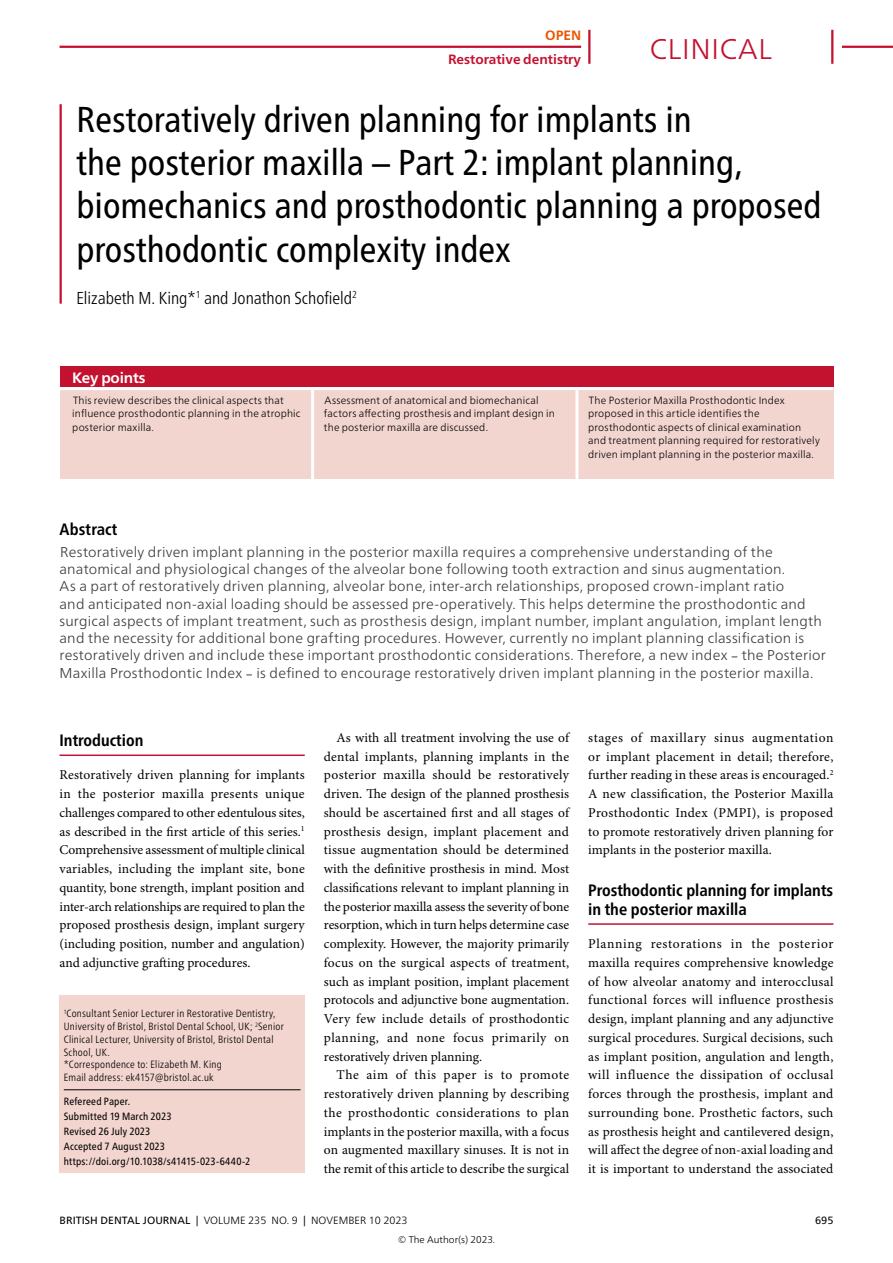
<style>
.page{position:relative;width:893px;height:1263px;background:#fff}
.page>*{position:absolute;margin:0;border:0;box-sizing:border-box;transform-origin:0 0}
.Title_3_Cnd_24pt{font:condensed 36px/43.2px "Frutiger Neue LT Pro";color:#000}
.t1{font:300 28.5px "Frutiger Neue LT Pro";letter-spacing:.025em;color:#c31130}
.NoXML_Author_1{font:300 condensed 17.25px "Frutiger Neue LT Pro";color:#000}
.SectionHeading_1_MSS{font:700 condensed 16.5px/18.8px "Frutiger Neue LT Pro";color:#000}
.Abstract_Heading_MSS{font:700 condensed 16.5px "Frutiger Neue LT Pro";letter-spacing:.01em;color:#000}
.Key_Points_Heading_x{font:700 15px "Frutiger Neue LT Pro";letter-spacing:-.01em;color:#fff}
.t2{font:300 14.25px/17.2px "Frutiger Neue LT Pro";letter-spacing:.015em;color:#3a3a39}
.Para_9pt_justified{font:13.5px/18.8px "Minion Pro";letter-spacing:.005em;color:#000;text-align:justify}
.Para_9pt_justified_1{font:13.5px/18.8px "Minion Pro";color:#000;text-align:justify}
.t3{font:700 13.5px "Frutiger Neue LT Pro";color:#c31130}
.NoXML_MSS_page_tag_t{font:700 13.5px "Frutiger Neue LT Pro";color:#ea5602}
.t4{font:300 10.5px/13.5px "Frutiger Neue LT Pro";letter-spacing:.015em;color:#000}
.NoXML_Biography_MSS{font:10.5px/12.8px "Frutiger Neue LT Pro Cn Lt 2";letter-spacing:.025em;color:#000}
.NoXML_article_detail{font:condensed 10.5px "Frutiger Neue LT Pro";letter-spacing:.015em;color:#000}
.t5{font:10.5px "Frutiger Neue LT Pro";letter-spacing:.005em;color:#000}
.t6{font:300 9.75px "Frutiger Neue LT Pro";color:#000}
.s1{font-family:"Frutiger Neue LT Pro Cn Lt 2";font-weight:400;font-stretch:normal}
.s2{font-family:"Frutiger Neue LT Pro Light 2";font-weight:400}
.s3{font-family:"Minion Pro";font-weight:400;font-size:13.5px;color:#000}
.s4{font-weight:300}
</style>
<div class="page">
<div style="left:60px;top:366px;width:773px;height:113px;background:#f3d5cf"></div>
<hr style="left:60px;top:104px;width:2px;height:200px;background:#c31130">
<hr style="left:60px;top:754px;width:245px;height:2px;background:#c31130">
<hr style="left:588px;top:923px;width:245px;height:2px;background:#c31130">
<div style="left:60px;top:366px;width:773px;height:21px;background:#c31130"></div>
<hr style="left:60px;top:387px;width:773px;height:3px;background:#fff">
<div style="left:60px;top:995px;width:245px;height:178px;background:#f3d5cf"></div>
<hr style="left:64px;top:1089px;width:236px;height:1px;background:#000">
<hr style="left:311px;top:389px;width:3px;height:90px;background:#fff">
<hr style="left:575px;top:389px;width:3px;height:90px;background:#fff">
<hr style="left:60px;top:46px;width:521px;height:2px;background:#c31130">
<hr style="left:842px;top:46px;width:51px;height:2px;background:#c31130">
<hr style="left:588px;top:30px;width:2px;height:34px;background:#c31130">
<hr style="left:831px;top:30px;width:2px;height:34px;background:#c31130">
<p class="NoXML_MSS_page_tag_t" style="left:545px;top:27px;width:38px">OPEN</p>
<p class="t3" style="left:448px;top:51px;width:135px">Restorative dentistry</p>
<h2 class="t1" style="left:650px;top:32px;width:124px">CLINICAL</h2>
<p class="Title_3_Cnd_24pt" style="left:77px;top:98px;width:746px">Restoratively driven planning for implants in<br>the posterior maxilla – Part 2: implant planning, biomechanics and prosthodontic planning a proposed prosthodontic complexity index</p>
<p class="NoXML_Author_1" style="left:77px;top:288px;width:282px"><span class="s1">Elizabeth M. King*</span><sup>1</sup> and Jonathon Schofield<sup>2</sup></p>
<p class="Key_Points_Heading_x" style="left:72px;top:368px;width:75px">Key points</p>
<p class="t4" style="left:72px;top:393px;width:230px"><span class="s2">This review describes the clinical aspects that </span>influence prosthodontic planning in the atrophic posterior maxilla.</p>
<p class="t4" style="left:324px;top:393px;width:233px">Assessment of anatomical and biomechanical factors affecting prosthesis and implant design in the posterior maxilla are discussed.</p>
<p class="t4" style="left:588px;top:393px;width:233px">The Posterior Maxilla Prosthodontic Index proposed in this article identifies the prosthodontic aspects of clinical examination and treatment planning required for restoratively driven implant planning in the posterior maxilla.</p>
<p class="Abstract_Heading_MSS" style="left:60px;top:520px;width:59px">Abstract</p>
<p class="t2" style="left:60px;top:543px;width:768px">Restoratively driven implant planning in the posterior maxilla requires a comprehensive understanding of the anatomical and physiological changes of the alveolar bone following tooth extraction and sinus augmentation.<br>As a part of restoratively driven planning, alveolar bone, inter-arch relationships, proposed crown-implant ratio<br>and anticipated non-axial loading should be assessed pre-operatively. This helps determine the prosthodontic and surgical aspects of implant treatment, such as prosthesis design, implant number, implant angulation, implant length and the necessity for additional bone grafting procedures. However, currently no implant planning classification is restoratively driven and include these important prosthodontic considerations. Therefore, a new index <span class="s3">–</span> the Posterior Maxilla Prosthodontic Index <span class="s3">–</span> is defined to encourage restoratively driven implant planning in the posterior maxilla.</p>
<p class="SectionHeading_1_MSS" style="left:60px;top:731px;width:85px">Introduction</p>
<p class="Para_9pt_justified_1" style="left:60px;top:766px;width:247px">Restoratively driven planning for implants in the posterior maxilla presents unique challenges compared to other edentulous sites, as described in the first article of this series.<sup>1<br></sup>Comprehensive assessment of multiple clinical variables, including the implant site, bone quantity, bone strength, implant position and inter-arch relationships are required to plan the proposed prosthesis design, implant surgery (including position, number and angulation) and adjunctive grafting procedures.</p>
<p class="NoXML_Biography_MSS" style="left:64px;top:1007px;width:222px"><sup>1</sup>Consultant Senior Lecturer in Restorative Dentistry, University of Bristol, Bristol Dental School, UK; <sup>2</sup>Senior Clinical Lecturer, University of Bristol, Bristol Dental School, UK.<br>*Correspondence to: Elizabeth M. King<br>Email address: ek4157@bristol.ac.uk</p>
<p class="NoXML_article_detail" style="left:64px;top:1095px;width:68px">Refereed Paper.</p>
<p class="NoXML_article_detail" style="left:64px;top:1110px;width:109px">Submitted 19 March 2023</p>
<p class="NoXML_article_detail" style="left:64px;top:1125px;width:88px">Revised 26 July 2023</p>
<p class="NoXML_article_detail" style="left:64px;top:1140px;width:103px">Accepted 7 August 2023</p>
<p class="NoXML_article_detail" style="left:64px;top:1155px;width:188px">https://doi.org/10.1038/s41415-023-6440-2</p>
<p class="Para_9pt_justified" style="left:324px;top:729px;width:247px;text-indent:13px">As with all treatment involving the use of dental implants, planning implants in the posterior maxilla should be restoratively driven. The design of the planned prosthesis should be ascertained first and all stages of prosthesis design, implant placement and tissue augmentation should be determined with the definitive prosthesis in mind. Most classifications relevant to implant planning in the posterior maxilla assess the severity of bone resorption, which in turn helps determine case complexity. However, the majority primarily focus on the surgical aspects of treatment, such as implant position, implant placement protocols and adjunctive bone augmentation.<br>Very few include details of prosthodontic planning, and none focus primarily on restoratively driven planning.</p>
<p class="Para_9pt_justified" style="left:324px;top:1066px;width:247px;text-indent:13px">The aim of this paper is to promote restoratively driven planning by describing the prosthodontic considerations to plan implants in the posterior maxilla, with a focus on augmented maxillary sinuses. It is not in the remit of this article to describe the surgical</p>
<p class="Para_9pt_justified" style="left:588px;top:729px;width:247px">stages of maxillary sinus augmentation or implant placement in detail; therefore, further reading in these areas is encouraged.<sup>2<br></sup>A new classification, the Posterior Maxilla Prosthodontic Index (PMPI), is proposed to promote restoratively driven planning for implants in the posterior maxilla.</p>
<p class="SectionHeading_1_MSS" style="left:588px;top:881px;width:246px">Prosthodontic planning for implants in the posterior maxilla</p>
<p class="Para_9pt_justified_1" style="left:588px;top:935px;width:247px">Planning restorations in the posterior maxilla requires comprehensive knowledge of how alveolar anatomy and interocclusal functional forces will influence prosthesis design, implant planning and any adjunctive surgical procedures. Surgical decisions, such as implant position, angulation and length, will influence the dissipation of occlusal forces through the prosthesis, implant and surrounding bone. Prosthetic factors, such as prosthesis height and cantilevered design, will affect the degree of non-axial loading and it is important to understand the associated</p>
<p class="t5" style="left:60px;top:1214px;width:268px">BRITISH DENTAL JOURNAL | <span class="s4">VOLUME 235 NO. 9</span> | <span class="s4">Novem</span></p>
<p class="t4" style="left:348px;top:1214px;width:61px">ber 10 2023</p>
<p class="t5" style="left:815px;top:1214px;width:20px">695</p>
<p class="t6" style="left:398px;top:1234px;width:99px">© The Author(s) 2023.</p>
</div>
